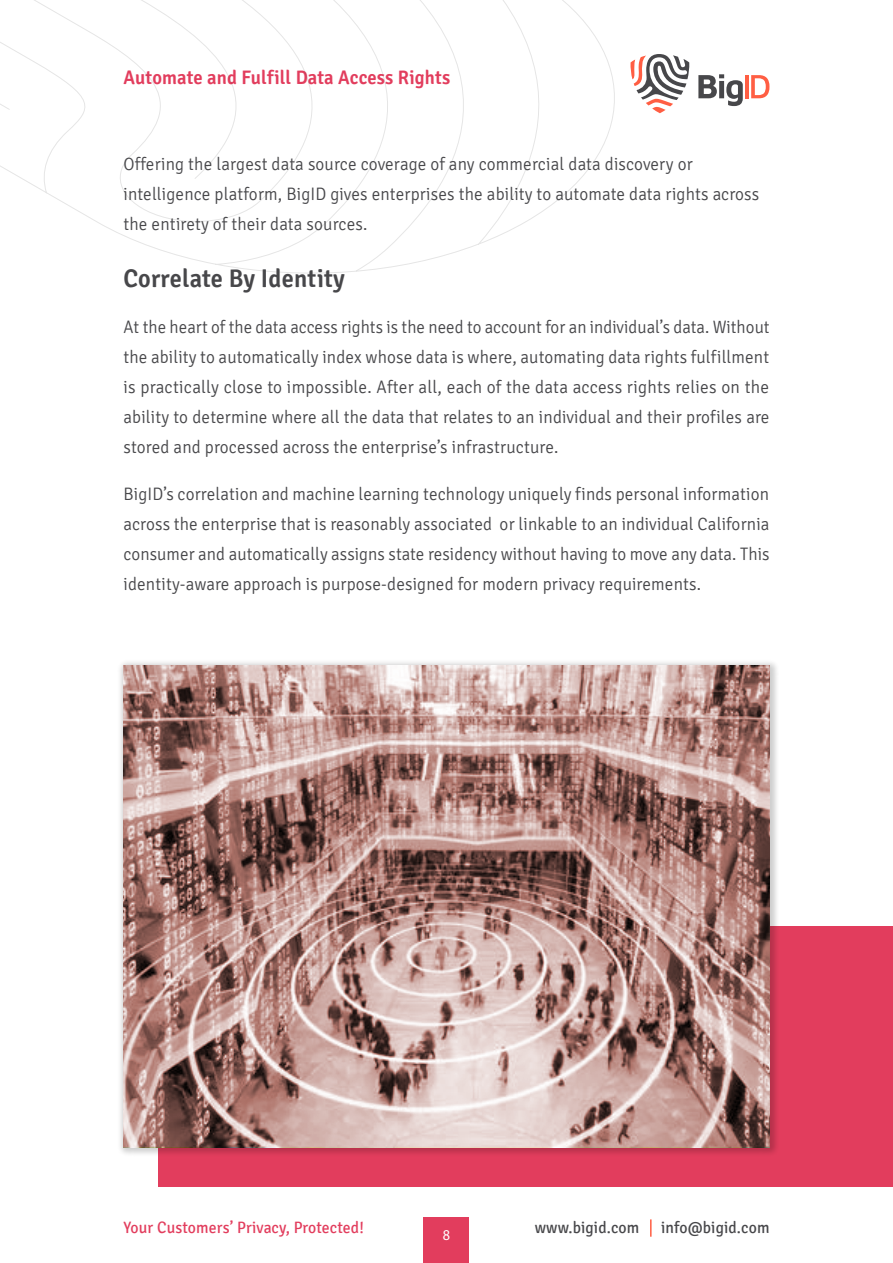
<style>
.page{position:relative;width:893px;height:1263px;background:#fff}
.page>*{position:absolute;margin:0;border:0;box-sizing:border-box;transform-origin:0 0}
.t1{font:600 25.5px "Signika";letter-spacing:.01em;color:#47474a;scale:.95 1}
.t2{font:600 19.5px "Signika";letter-spacing:.01em;color:#e23d5d;scale:.95 1}
.t3{font:300 18px/30px "Signika";letter-spacing:.01em;color:#47474a;scale:.95 1}
.t4{font:300 18px/30px "Signika";letter-spacing:.01em;color:#47474a;text-align:justify;scale:.94 1}
.t5{font:16.5px "Signika";letter-spacing:.01em;color:#e23d5d;scale:.95 1}
.t6{font:16.5px "Signika";letter-spacing:.01em;color:#47474a;scale:.95 1}
.t7{font:15px "Myriad Pro";color:#fff;scale:.95 1}
</style>
<div class="page">
<div style="left:424px;top:1217px;width:45px;height:46px;background:#e23d5d"></div>
<svg style="left:698px;top:74px;width:45px;height:32px"></svg>
<hr style="left:745px;top:75px;width:4px;height:23px;background:#ff5e43">
<svg style="left:751px;top:75px;width:18px;height:23px"></svg>
<svg style="left:630px;top:54px;width:59px;height:59px"></svg>
<svg style="left:650px;top:1219px;width:2px;height:18px"></svg>
<svg style="left:0;top:0;width:615px;height:274px"></svg>
<div style="left:158px;top:926px;width:735px;height:261px;background:#e23d5d"></div>
<div style="left:117px;top:659px;width:662px;height:498px;background:#000;opacity:.2"></div>
<svg style="left:123px;top:666px;width:646px;height:481px;background:#b38f89"></svg>
<p class="t2" style="left:123px;top:66px;width:345px">Automate and Fulfill Data Access Rights</p>
<p class="t3" style="left:123px;top:149px;width:671px">Offering the largest data source coverage of any commercial data discovery or intelligence platform, BigID gives enterprises the ability to automate data rights across the entirety of their data sources.</p>
<h1 class="t1" style="left:123px;top:263px;width:235px">Correlate By Identity</h1>
<p class="t4" style="left:123px;top:313px;width:689px">At the heart of the data access rights is the need to account for an individual’s data. Without the ability to automatically index whose data is where, automating data rights fulfillment is practically close to impossible. After all, each of the data access rights relies on the ability to determine where all the data that relates to an individual and their profiles are stored and processed across the enterprise’s infrastructure.</p>
<p class="t3" style="left:123px;top:479px;width:681px;text-align:justify">BigID’s correlation and machine learning technology uniquely finds personal information across the enterprise that is reasonably associated or linkable to an individual California consumer and automatically assigns state residency without having to move any data. This identity-aware approach is purpose-designed for modern privacy requirements.</p>
<p class="t5" style="left:123px;top:1218px;width:255px">Your Customers’ Privacy, Protected!</p>
<p class="t6" style="left:535px;top:1218px;width:112px">www.bigid.com</p>
<p class="t6" style="left:661px;top:1218px;width:116px">info@bigid.com</p>
<p class="t7" style="left:443px;top:1225px;width:9px">8</p>
</div>
